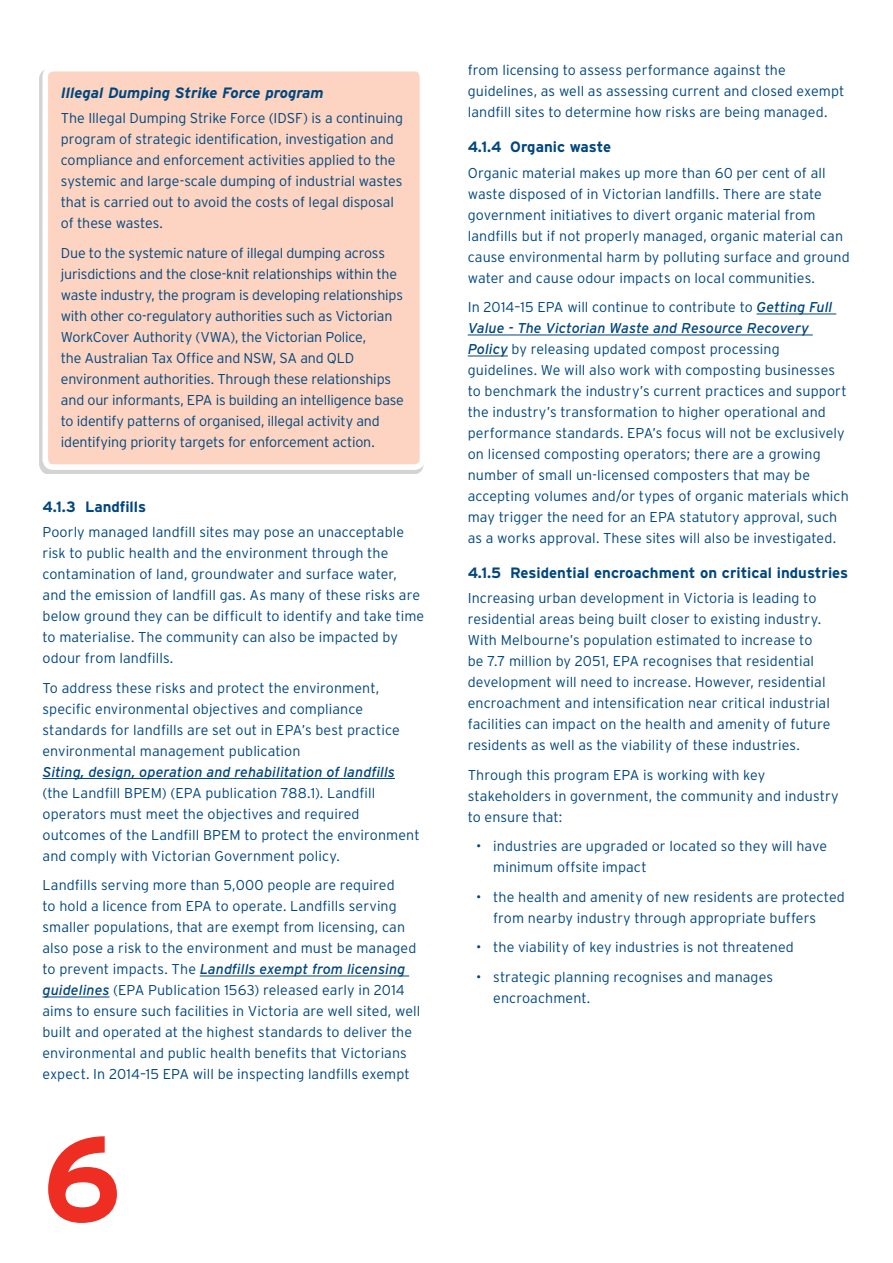
<style>
.page{position:relative;width:893px;height:1263px;background:#fff}
.page>*{position:absolute;margin:0;border:0;box-sizing:border-box;transform-origin:0 0}
.t1{font:700 120px "Interstate";color:#ee2e22}
.t2{font:700 15px "Interstate";color:#00467e}
.t3{font:italic 700 15px "Interstate";color:#00467e}
.t4{font:300 14.25px/21px "Interstate";letter-spacing:.005em;color:#00467e}
.t5{font:300 14.25px/21px "Interstate";letter-spacing:-.015em;color:#00467e}
.t6{font:italic 14.25px "Interstate";letter-spacing:.005em;color:#00467e}
.s1{font-weight:400;font-style:italic}
</style>
<div class="page">
<hr style="left:43px;top:778px;width:352px;height:1px;background:#00467e">
<hr style="left:200px;top:976px;width:209px;height:1px;background:#00467e">
<hr style="left:43px;top:997px;width:67px;height:1px;background:#00467e">
<hr style="left:757px;top:314px;width:79px;height:1px;background:#00467e">
<hr style="left:468px;top:335px;width:345px;height:1px;background:#00467e">
<hr style="left:468px;top:356px;width:40px;height:1px;background:#00467e">
<div style="left:39px;top:68px;width:385px;height:406px;background:#231f20;opacity:.2"></div>
<div style="left:45px;top:69px;width:377px;height:398px;background:#fcd4c1;border-radius:8px"></div>
<div style="left:43px;top:66px;width:382px;height:404px;border:6px solid #fff;border-radius:8px"></div>
<p class="t3" style="left:61px;top:84px;width:264px">Illegal Dumping Strike Force program</p>
<p class="t4" style="left:61px;top:107px;width:344px">The Illegal Dumping Strike Force (IDSF) is a continuing program of strategic identification, investigation and compliance and enforcement activities applied to the systemic and large-scale dumping of industrial wastes that is carried out to avoid the costs of legal disposal of these wastes.</p>
<p class="t5" style="left:61px;top:242px;width:345px">Due to the systemic nature of illegal dumping across jurisdictions and the close-knit relationships within the waste industry, the program is developing relationships with other co-regulatory authorities such as Victorian WorkCover Authority (VWA), the Victorian Police,<br>the Australian Tax Office and NSW, SA and QLD environment authorities. Through these relationships and our informants, EPA is building an intelligence base to identify patterns of organised, illegal activity and identifying priority targets for enforcement action.</p>
<p class="t2" style="left:43px;top:498px;width:105px">4.1.3 Landfills</p>
<p class="t4" style="left:43px;top:521px;width:383px">Poorly managed landfill sites may pose an unacceptable risk to public health and the environment through the contamination of land, groundwater and surface water, and the emission of landfill gas. As many of these risks are below ground they can be difficult to identify and take time to materialise. The community can also be impacted by odour from landfills.</p>
<p class="t4" style="left:43px;top:677px;width:359px">To address these risks and protect the environment, specific environmental objectives and compliance standards for landfills are set out in EPA’s best practice environmental management publication</p>
<p class="t6" style="left:43px;top:764px;width:354px">Siting, design, operation and rehabilitation of landfills</p>
<p class="t4" style="left:43px;top:782px;width:379px">(the Landfill BPEM) (EPA publication 788.1). Landfill operators must meet the objectives and required outcomes of the Landfill BPEM to protect the environment and comply with Victorian Government policy.</p>
<p class="t4" style="left:43px;top:874px;width:379px">Landfills serving more than 5,000 people are required<br>to hold a licence from EPA to operate. Landfills serving smaller populations, that are exempt from licensing, can also pose a risk to the environment and must be managed to prevent impacts. The <span class="s1">Landfills exempt from licensing guidelines</span> (EPA Publication 1563) released early in 2014 aims to ensure such facilities in Victoria are well sited, well built and operated at the highest standards to deliver the environmental and public health benefits that Victorians expect. In 2014–15 EPA will be inspecting landfills exempt</p>
<h1 class="t1" style="left:43px;top:1112px;width:81px">6</h1>
<p class="t4" style="left:468px;top:60px;width:378px">from licensing to assess performance against the guidelines, as well as assessing current and closed exempt landfill sites to determine how risks are being managed.</p>
<p class="t2" style="left:468px;top:139px;width:145px">4.1.4 Organic waste</p>
<p class="t4" style="left:468px;top:162px;width:384px">Organic material makes up more than 60 per cent of all waste disposed of in Victorian landfills. There are state government initiatives to divert organic material from landfills but if not properly managed, organic material can cause environmental harm by polluting surface and ground water and cause odour impacts on local communities.</p>
<p class="t4" style="left:468px;top:296px;width:382px">In 2014–15 EPA will continue to contribute to <span class="s1">Getting Full Value - The Victorian Waste and Resource Recovery Policy</span> by releasing updated compost processing guidelines. We will also work with composting businesses to benchmark the industry’s current practices and support the industry’s transformation to higher operational and performance standards. EPA’s focus will not be exclusively on licensed composting operators; there are a growing number of small un-licensed composters that may be accepting volumes and/or types of organic materials which may trigger the need for an EPA statutory approval, such as a works approval. These sites will also be investigated.</p>
<p class="t2" style="left:468px;top:564px;width:382px">4.1.5 Residential encroachment on critical industries</p>
<p class="t4" style="left:468px;top:588px;width:364px">Increasing urban development in Victoria is leading to residential areas being built closer to existing industry.<br>With Melbourne’s population estimated to increase to be 7.7 million by 2051, EPA recognises that residential development will need to increase. However, residential encroachment and intensification near critical industrial facilities can impact on the health and amenity of future residents as well as the viability of these industries.</p>
<p class="t4" style="left:468px;top:764px;width:373px">Through this program EPA is working with key stakeholders in government, the community and industry to ensure that:</p>
<p class="t4" style="left:493px;top:836px;width:335px;text-indent:-17px">• industries are upgraded or located so they will have minimum offsite impact</p>
<p class="t4" style="left:493px;top:886px;width:353px;text-indent:-17px">• the health and amenity of new residents are protected from nearby industry through appropriate buffers</p>
<p class="t4" style="left:476px;top:937px;width:319px">• the viability of key industries is not threatened</p>
<p class="t4" style="left:493px;top:966px;width:281px;text-indent:-17px">• strategic planning recognises and manages encroachment.</p>
</div>
